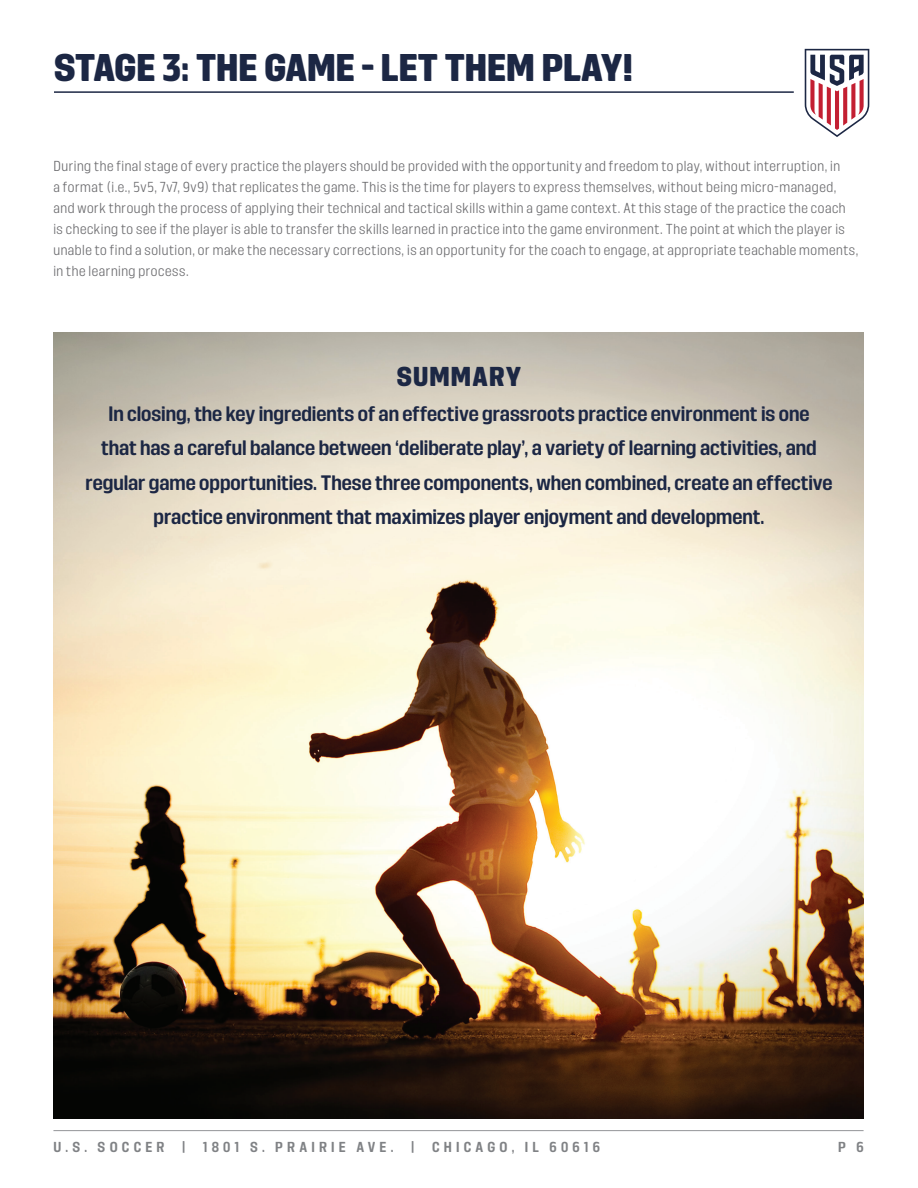
<style>
.page{position:relative;width:918px;height:1188px;background:#fff}
.page>*{position:absolute;margin:0;border:0;box-sizing:border-box;transform-origin:0 0}
.t1{font:900 36px "USSF90 Minutes Display";color:#1c2744}
.section_with_line_un{font:900 25.5px "USSF90 Minutes Display";letter-spacing:.045em;color:#1c2744}
.call_out{font:700 19.5px/34.5px "USSF90 Minutes Display";color:#1c2744;text-align:center}
.body{font:300 13.5px/21px "USSF90 Minutes Display";letter-spacing:.04em;color:#6b6b6e}
.t2{font:700 13.5px "USSF90 Minutes Display";letter-spacing:.31em;color:#808285}
</style>
<div class="page">
<hr style="left:53px;top:1130px;width:811px;height:1px;background:#939598">
<hr style="left:54px;top:91px;width:740px;height:2px;background:#1c2744">
<svg style="left:805px;top:49px;width:64px;height:88px"></svg>
<img style="left:53px;top:333px;width:811px;height:786px">
<p class="t1" style="left:54px;top:47px;width:580px">STAGE 3: THE GAME - LET THEM PLAY!</p>
<p class="body" style="left:53px;top:155px;width:806px">During the final stage of every practice the players should be provided with the opportunity and freedom to play, without interruption, in<br>a format (i.e., 5v5, 7v7, 9v9) that replicates the game. This is the time for players to express themselves, without being micro-managed, and work through the process of applying their technical and tactical skills within a game context. At this stage of the practice the coach is checking to see if the player is able to transfer the skills learned in practice into the game environment. The point at which the player is unable to find a solution, or make the necessary corrections, is an opportunity for the coach to engage, at appropriate teachable moments, in the learning process.</p>
<p class="section_with_line_un" style="left:397px;top:362px;width:126px">SUMMARY</p>
<p class="call_out" style="left:85px;top:396px;width:749px">In closing, the key ingredients of an effective grassroots practice environment is one<br>that has a careful balance between ‘deliberate play’, a variety of learning activities, and regular game opportunities. These three components, when combined, create an effective practice environment that maximizes player enjoyment and development.</p>
<p class="t2" style="left:53px;top:1139px;width:113px">U.S. SOCCER</p>
<p class="t2" style="left:182px;top:1139px;width:6px">|</p>
<p class="t2" style="left:203px;top:1139px;width:192px">1801 S. PRAIRIE AVE.</p>
<p class="t2" style="left:411px;top:1139px;width:6px">|</p>
<p class="t2" style="left:432px;top:1139px;width:169px">CHICAGO, IL 60616</p>
<p class="t2" style="left:838px;top:1139px;width:27px">P 6</p>
</div>
